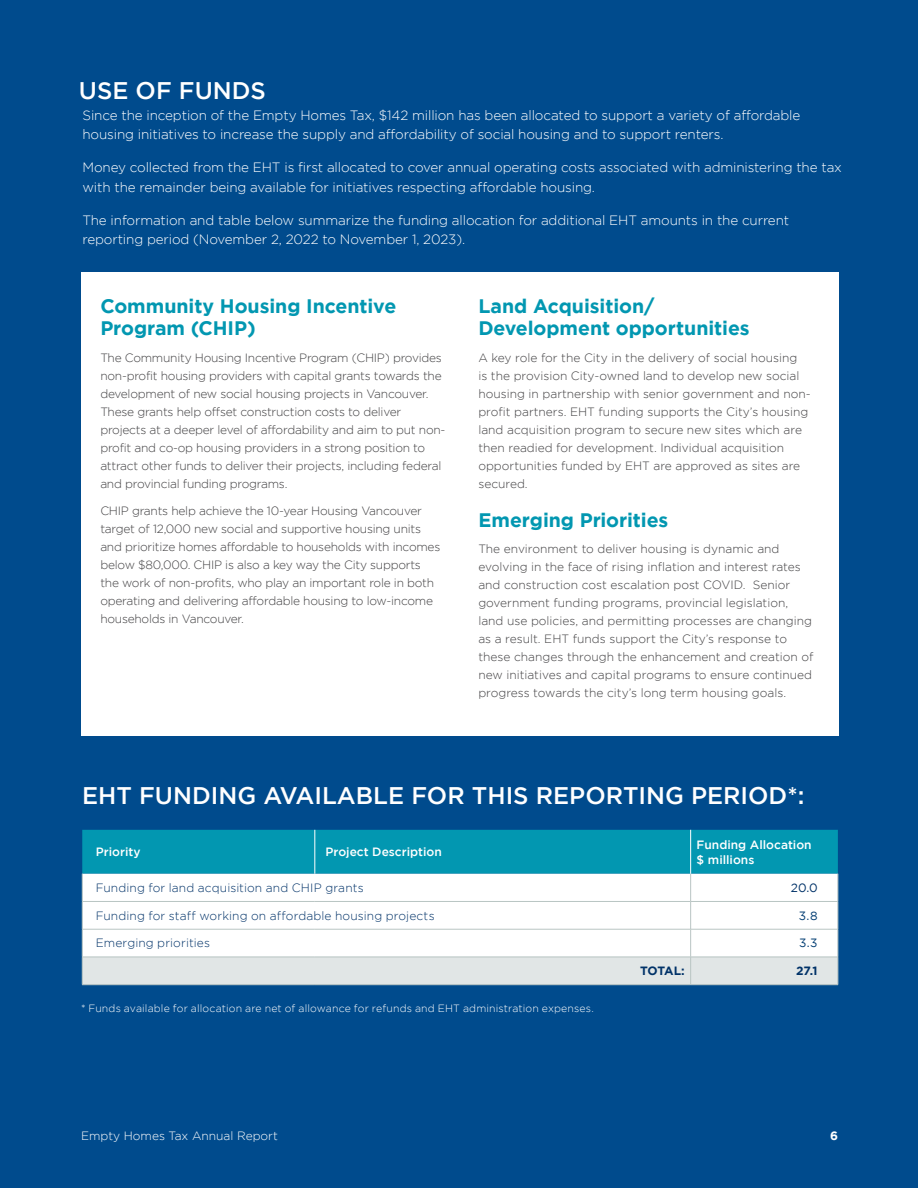
<style>
.page{position:relative;width:918px;height:1188px;background:#004b8d}
.page>*{position:absolute;margin:0;border:0;box-sizing:border-box;transform-origin:0 0}
.Blue_Bar_Section_Tex{font:500 24px "Gotham";color:#fff}
.Body_Text{font:700 19.5px/22.5px "Gotham";letter-spacing:-.005em;color:#0297b1}
.Body_Text-2{font:300 13.5px/19.5px "Gotham";letter-spacing:-.01em;color:#fff}
.Body_Text-3{font:300 12px/18px "Gotham";color:#414042}
.Body_Text-4{font:300 12px/18px "Gotham";letter-spacing:-.02em;color:#414042}
.Body_Copy{font:300 12px "Gotham";letter-spacing:.01em;color:#003268}
.Body_Copy-2{font:500 12px/15px "Gotham";color:#fff}
.t1{font:300 12px "Gotham";color:#fff}
.Body_Copy-3{font:700 12px "Gotham";letter-spacing:-.03em;color:#003268}
.Body_Copy-4{font:12px "Gotham";color:#033e73}
.Body_Copy-5{font:12px "Gotham";color:#003268}
.t2{font:700 12px "Gotham";color:#fff}
.t3{font:300 10.5px "Gotham";letter-spacing:.015em;color:#fff}
</style>
<div class="page">
<div style="left:81px;top:272px;width:757px;height:464px;background:#fff"></div>
<svg style="left:82px;top:830px;width:757px;height:155px;background:#b0dbe3"></svg>
<hr style="left:82px;top:957px;width:233px;height:1px;background:#b9c5c3">
<hr style="left:315px;top:957px;width:376px;height:1px;background:#b9c5c3">
<hr style="left:691px;top:957px;width:147px;height:1px;background:#b9c5c3">
<p class="Blue_Bar_Section_Tex" style="left:79px;top:76px;width:188px">USE OF FUNDS</p>
<p class="Body_Text-2" style="left:82px;top:105px;width:719px">Since the inception of the Empty Homes Tax, $142 million has been allocated to support a variety of affordable housing initiatives to increase the supply and affordability of social housing and to support renters.</p>
<p class="Body_Text-2" style="left:82px;top:157px;width:761px">Money collected from the EHT is first allocated to cover annual operating costs associated with administering the tax with the remainder being available for initiatives respecting affordable housing.</p>
<p class="Body_Text-2" style="left:82px;top:210px;width:708px">The information and table below summarize the funding allocation for additional EHT amounts in the current reporting period (November 2, 2022 to November 1, 2023).</p>
<p class="Body_Text" style="left:100px;top:294px;width:297px">Community Housing Incentive<br>Program (CHIP)</p>
<p class="Body_Text-4" style="left:100px;top:348px;width:347px">The Community Housing Incentive Program (CHIP) provides non-profit housing providers with capital grants towards the development of new social housing projects in Vancouver.<br>These grants help offset construction costs to deliver projects at a deeper level of affordability and aim to put non&shy;profit and co-op housing providers in a strong position to attract other funds to deliver their projects, including federal and provincial funding programs.</p>
<p class="Body_Text-4" style="left:100px;top:501px;width:342px">CHIP grants help achieve the 10-year Housing Vancouver target of 12,000 new social and supportive housing units and prioritize homes affordable to households with incomes below $80,000. CHIP is also a key way the City supports the work of non-profits, who play an important role in both operating and delivering affordable housing to low-income households in Vancouver.</p>
<p class="Body_Text" style="left:478px;top:294px;width:273px">Land Acquisition/<br>Development opportunities</p>
<p class="Body_Text-3" style="left:478px;top:348px;width:334px">A key role for the City in the delivery of social housing<br>is the provision City-owned land to develop new social housing in partnership with senior government and non&shy;profit partners. EHT funding supports the City’s housing land acquisition program to secure new sites which are then readied for development. Individual acquisition opportunities funded by EHT are approved as sites are secured.</p>
<p class="Body_Text" style="left:478px;top:508px;width:191px">Emerging Priorities</p>
<p class="Body_Text-3" style="left:478px;top:540px;width:337px">The environment to deliver housing is dynamic and evolving in the face of rising inflation and interest rates and construction cost escalation post COVID. Senior government funding programs, provincial legislation, land use policies, and permitting processes are changing as a result. EHT funds support the City’s response to these changes through the enhancement and creation of new initiatives and capital programs to ensure continued progress towards the city’s long term housing goals.</p>
<p class="Blue_Bar_Section_Tex" style="left:82px;top:782px;width:724px">EHT FUNDING AVAILABLE FOR THIS REPORTING PERIOD*:</p>
<p class="Body_Copy-2" style="left:96px;top:844px;width:46px">Priority</p>
<p class="Body_Copy-2" style="left:326px;top:844px;width:118px">Project Description</p>
<p class="Body_Copy-2" style="left:697px;top:837px;width:117px">Funding Allocation $ millions</p>
<p class="Body_Copy" style="left:96px;top:881px;width:269px">Funding for land acquisition and CHIP grants</p>
<p class="Body_Copy-5" style="left:791px;top:881px;width:28px">20.0</p>
<p class="Body_Copy" style="left:96px;top:909px;width:340px">Funding for staff working on affordable housing projects</p>
<p class="Body_Copy-4" style="left:799px;top:909px;width:20px">3.8</p>
<p class="Body_Copy" style="left:96px;top:937px;width:116px">Emerging priorities</p>
<p class="Body_Copy-4" style="left:799px;top:937px;width:20px">3.3</p>
<p class="Body_Copy-3" style="left:640px;top:964px;width:46px">TOTAL:</p>
<p class="Body_Copy-3" style="left:796px;top:964px;width:23px">27.1</p>
<p class="t3" style="left:81px;top:1003px;width:514px">* Funds available for allocation are net of allowance for refunds and EHT administration expenses.</p>
<p class="t1" style="left:81px;top:1129px;width:198px">Empty Homes Tax Annual Report</p>
<p class="t2" style="left:830px;top:1129px;width:9px">6</p>
</div>
